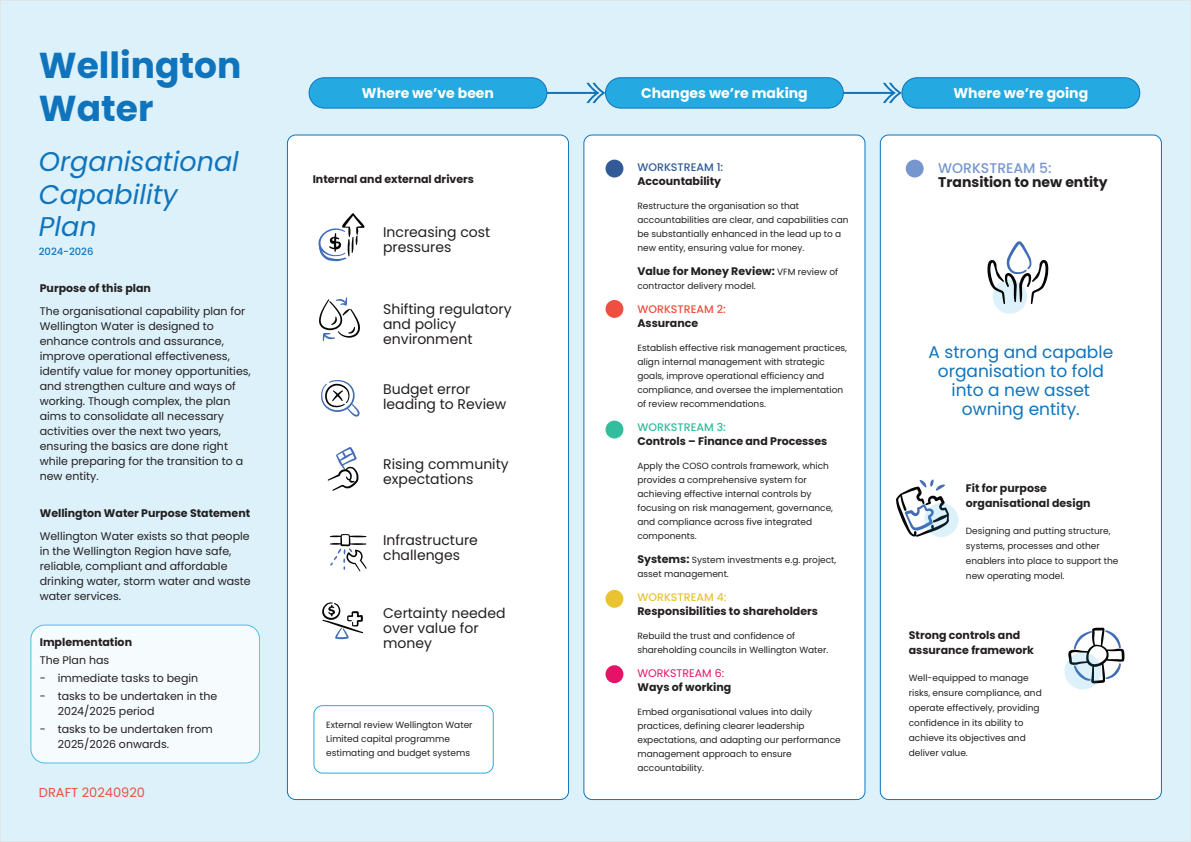
<style>
.page{position:relative;width:1191px;height:842px;background:#dcf1fa}
.page>*{position:absolute;margin:0;border:0;box-sizing:border-box;transform-origin:0 0}
.t1{font:700 36px/43.2px "Poppins";color:#1074bc}
.t2{font:italic 27px/32.4px "Poppins";color:#1074bc}
.t3{font:17px/19px "Poppins";color:#1074bc;text-align:center}
.t4{font:14px/15px "Poppins";color:#231f20}
.t5{font:700 14px "Poppins";color:#fff}
.t6{font:700 14px "Poppins";color:#231f20}
.t7{font:500 14px "Poppins";color:#7697ce}
.t8{font:13px "Poppins";color:#ef4f40}
.t9{font:11px/15px "Poppins";color:#231f20}
.t10{font:700 11px/15px "Poppins";color:#231f20}
.t11{font:500 11px "Poppins";color:#315a96}
.t12{font:500 11px "Poppins";color:#ef4f40}
.t13{font:500 11px "Poppins";color:#32bd9d}
.t14{font:500 11px "Poppins";color:#eac333}
.t15{font:11px "Poppins";color:#e41367}
.t16{font:500 10px "Poppins";color:#1074bc}
.t17{font:9px/14px "Poppins";color:#231f20}
.s1{font-weight:400;font-size:9px}
.s2{font-weight:700;font-size:11px}
</style>
<div class="page">
<div style="left:287px;top:135px;width:281px;height:664px;background:#fff;border-radius:8px"></div>
<div style="left:584px;top:135px;width:281px;height:664px;background:#fff;border-radius:8px"></div>
<div style="left:880px;top:135px;width:281px;height:664px;background:#fff;border-radius:8px"></div>
<hr style="left:547px;top:92px;width:49px;height:2px;background:#1074bc">
<svg style="left:586px;top:83px;width:19px;height:20px"></svg>
<hr style="left:843px;top:92px;width:50px;height:2px;background:#1074bc">
<svg style="left:883px;top:83px;width:18px;height:20px"></svg>
<svg style="left:1068px;top:628px;width:56px;height:55px"></svg>
<svg style="left:896px;top:479px;width:53px;height:58px"></svg>
<div style="left:31px;top:625px;width:229px;height:138px;background:#f6fbfd;border-radius:14px"></div>
<div style="left:31px;top:625px;width:229px;height:138px;border:1px solid #24aae1;border-radius:14px"></div>
<div style="left:309px;top:78px;width:238px;height:30px;background:#24aae1;border-radius:15px"></div>
<div style="left:308px;top:77px;width:239px;height:32px;border:1px solid #1074bc;border-radius:15px"></div>
<div style="left:605px;top:78px;width:238px;height:30px;background:#24aae1;border-radius:15px"></div>
<div style="left:605px;top:77px;width:239px;height:32px;border:1px solid #1074bc;border-radius:15px"></div>
<div style="left:902px;top:78px;width:237px;height:30px;background:#24aae1;border-radius:15px"></div>
<div style="left:901px;top:77px;width:239px;height:32px;border:1px solid #1074bc;border-radius:15px"></div>
<svg style="left:330px;top:534px;width:37px;height:37px"></svg>
<svg style="left:328px;top:447px;width:31px;height:44px"></svg>
<svg style="left:924px;top:503px;width:34px;height:34px"></svg>
<svg style="left:992px;top:279px;width:35px;height:35px"></svg>
<svg style="left:1064px;top:653px;width:37px;height:36px"></svg>
<div style="left:313px;top:705px;width:180px;height:68px;border:1px solid #24aae1;border-radius:9px"></div>
<div style="left:605px;top:300px;width:18px;height:18px;background:#ef4f40;border-radius:50%"></div>
<div style="left:605px;top:421px;width:18px;height:17px;background:#32bd9d;border-radius:50%"></div>
<div style="left:605px;top:665px;width:18px;height:18px;background:#e41367;border-radius:50%"></div>
<div style="left:605px;top:590px;width:18px;height:18px;background:#eac333;border-radius:50%"></div>
<div style="left:605px;top:160px;width:18px;height:18px;background:#315a96;border-radius:50%"></div>
<div style="left:905px;top:160px;width:18px;height:18px;background:#7697ce;border-radius:50%"></div>
<svg style="left:321px;top:380px;width:39px;height:37px"></svg>
<svg style="left:322px;top:602px;width:41px;height:37px"></svg>
<svg style="left:319px;top:297px;width:41px;height:44px"></svg>
<svg style="left:318px;top:213px;width:46px;height:48px"></svg>
<svg style="left:987px;top:241px;width:61px;height:63px"></svg>
<h1 class="t1" style="left:39px;top:44px;width:204px">Wellington<br>Water</h1>
<h2 class="t2" style="left:39px;top:146px;width:201px">Organisational<br>Capability<br>Plan</h2>
<p class="t16" style="left:39px;top:245px;width:56px">2024-2026</p>
<p class="t10" style="left:40px;top:281px;width:113px">Purpose of this plan</p>
<p class="t9" style="left:40px;top:304px;width:212px">The organisational capability plan for Wellington Water is designed to enhance controls and assurance, improve operational effectiveness, identify value for money opportunities, and strengthen culture and ways of working. Though complex, the plan aims to consolidate all necessary activities over the next two years, ensuring the basics are done right while preparing for the transition to a new entity.</p>
<p class="t10" style="left:40px;top:506px;width:212px">Wellington Water Purpose Statement</p>
<p class="t9" style="left:40px;top:529px;width:212px">Wellington Water exists so that people in the Wellington Region have safe, reliable, compliant and affordable drinking water, storm water and waste water services.</p>
<p class="t10" style="left:40px;top:635px;width:94px">Implementation</p>
<p class="t9" style="left:40px;top:653px;width:71px">The Plan has</p>
<p class="t9" style="left:40px;top:671px;width:160px">- immediate tasks to begin</p>
<p class="t9" style="left:58px;top:689px;width:161px;text-indent:-18px">- tasks to be undertaken in the<br>2024/2025 period</p>
<p class="t9" style="left:58px;top:722px;width:157px;text-indent:-18px">- tasks to be undertaken from<br>2025/2026 onwards.</p>
<h3 class="t8" style="left:39px;top:785px;width:108px">DRAFT 20240920</h3>
<h3 class="t5" style="left:362px;top:85px;width:134px">Where we’ve been</h3>
<h3 class="t5" style="left:641px;top:85px;width:168px">Changes we’re making</h3>
<h3 class="t5" style="left:953px;top:85px;width:136px">Where we’re going</h3>
<p class="t10" style="left:313px;top:172px;width:163px">Internal and external drivers</p>
<h3 class="t4" style="left:383px;top:225px;width:109px">Increasing cost pressures</h3>
<h3 class="t4" style="left:383px;top:301px;width:130px">Shifting regulatory and policy environment</h3>
<h3 class="t4" style="left:383px;top:381px;width:125px">Budget error leading to Review</h3>
<h3 class="t4" style="left:383px;top:456px;width:127px">Rising community expectations</h3>
<h3 class="t4" style="left:383px;top:532px;width:96px">Infrastructure challenges</h3>
<h3 class="t4" style="left:383px;top:606px;width:124px">Certainty needed over value for money</h3>
<p class="t17" style="left:326px;top:718px;width:148px">External review Wellington Water<br>Limited capital programme estimating and budget systems</p>
<p class="t11" style="left:637px;top:161px;width:87px">WORKSTREAM 1:</p>
<p class="t10" style="left:637px;top:173px;width:85px">Accountability</p>
<p class="t17" style="left:637px;top:199px;width:213px">Restructure the organisation so that accountabilities are clear, and capabilities can be substantially enhanced in the lead up to a new entity, ensuring value for money.</p>
<p class="t10" style="left:637px;top:263px;width:202px">Value for Money Review: <span class="s1">VFM review of</span></p>
<p class="t17" style="left:637px;top:279px;width:120px">contractor delivery model.</p>
<p class="t12" style="left:637px;top:302px;width:90px">WORKSTREAM 2:</p>
<p class="t10" style="left:637px;top:315px;width:62px">Assurance</p>
<p class="t17" style="left:637px;top:341px;width:211px">Establish effective risk management practices, align internal management with strategic goals, improve operational efficiency and compliance, and oversee the implementation of review recommendations.</p>
<p class="t13" style="left:637px;top:420px;width:90px">WORKSTREAM 3:</p>
<p class="t10" style="left:637px;top:433px;width:191px">Controls – Finance and Processes</p>
<p class="t17" style="left:637px;top:459px;width:197px">Apply the COSO controls framework, which provides a comprehensive system for achieving effective internal controls by focusing on risk management, governance, and compliance across five integrated components.</p>
<p class="t17" style="left:637px;top:553px;width:200px"><span class="s2">Systems:</span> System investments e.g. project, asset management.</p>
<p class="t14" style="left:637px;top:590px;width:91px">WORKSTREAM 4:</p>
<p class="t10" style="left:637px;top:603px;width:182px">Responsibilities to shareholders</p>
<p class="t17" style="left:637px;top:629px;width:192px">Rebuild the trust and confidence of shareholding councils in Wellington Water.</p>
<p class="t15" style="left:637px;top:666px;width:88px">WORKSTREAM 6:</p>
<p class="t10" style="left:637px;top:679px;width:95px">Ways of working</p>
<p class="t17" style="left:637px;top:705px;width:205px">Embed organisational values into daily practices, defining clearer leadership expectations, and adapting our performance management approach to ensure accountability.</p>
<h3 class="t7" style="left:938px;top:160px;width:115px">WORKSTREAM 5:</h3>
<h3 class="t6" style="left:938px;top:174px;width:171px">Transition to new entity</h3>
<h3 class="t3" style="left:928px;top:343px;width:186px">A strong and capable organisation to fold into a new asset owning entity.</h3>
<p class="t10" style="left:966px;top:481px;width:126px">Fit for purpose organisational design</p>
<p class="t17" style="left:966px;top:523px;width:154px;line-height:15px">Designing and putting structure, systems, processes and other enablers into place to support the new operating model.</p>
<p class="t10" style="left:908px;top:627px;width:127px">Strong controls and assurance framework</p>
<p class="t17" style="left:908px;top:670px;width:134px;line-height:15px">Well-equipped to manage risks, ensure compliance, and operate effectively, providing confidence in its ability to achieve its objectives and deliver value.</p>
</div>
